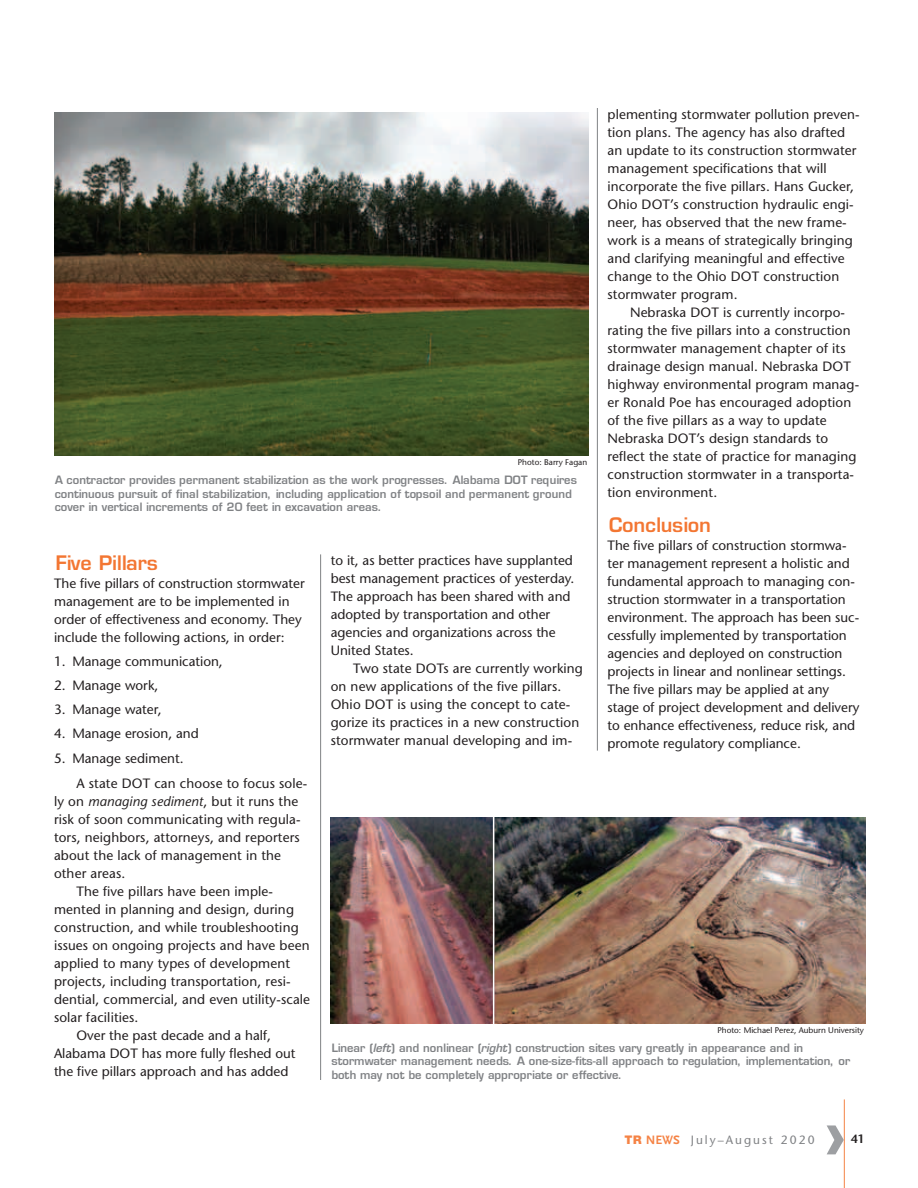
<style>
.page{position:relative;width:918px;height:1188px;background:#fff}
.page>*{position:absolute;margin:0;border:0;box-sizing:border-box;transform-origin:0 0}
.t1{font:700 70.5px "Frutiger";color:#9d9fa2}
.t2{font:600 19.5px "Eurostile";color:#f37632}
.t3{font:13.5px/18px "Stone Sans";letter-spacing:.01em;color:#231f20}
.t4{font:12px "Stone Sans";letter-spacing:.17em;color:#808285}
.t5{font:600 12px "Stone Sans";color:#231f20}
.t6{font:600 11.25px/13.5px "Eurostile";color:#808285}
.t7{font:8.25px "Stone Sans";color:#231f20}
.s1{font-style:italic}
.s2{font-family:"Nimbus San Nov D Blac";font-size:12.75px;color:#f58345}
.s3{font-family:"Scala Sans";font-weight:700;font-size:12.75px;color:#f58345}
</style>
<div class="page">
<hr style="left:844px;top:1099px;width:1px;height:89px;background:#f58345">
<hr style="left:597px;top:108px;width:1px;height:643px;background:#808285">
<hr style="left:320px;top:554px;width:1px;height:526px;background:#808285">
<img style="left:54px;top:112px;width:534px;height:344px">
<img style="left:331px;top:817px;width:534px;height:206px">
<hr style="left:493px;top:814px;width:1px;height:212px;background:#fff">
<p class="t3" style="left:608px;top:106px;width:254px">plementing stormwater pollution preven&shy;tion plans. The agency has also drafted an update to its construction stormwater management specifications that will incorporate the five pillars. Hans Gucker, Ohio DOT’s construction hydraulic engi&shy;neer, has observed that the new frame&shy;work is a means of strategically bringing and clarifying meaningful and effective change to the Ohio DOT construction stormwater program.</p>
<p class="t3" style="left:608px;top:304px;width:253px;text-indent:23px">Nebraska DOT is currently incorpo&shy;rating the five pillars into a construction stormwater management chapter of its drainage design manual. Nebraska DOT highway environmental program manag&shy;er Ronald Poe has encouraged adoption of the five pillars as a way to update Nebraska DOT’s design standards to reflect the state of practice for managing construction stormwater in a transporta&shy;tion environment.</p>
<h2 class="t2" style="left:608px;top:516px;width:104px">Conclusion</h2>
<p class="t3" style="left:608px;top:538px;width:254px">The five pillars of construction stormwa&shy;ter management represent a holistic and fundamental approach to managing con&shy;struction stormwater in a transportation environment. The approach has been suc&shy;cessfully implemented by transportation agencies and deployed on construction projects in linear and nonlinear settings.<br>The five pillars may be applied at any stage of project development and delivery to enhance effectiveness, reduce risk, and promote regulatory compliance.</p>
<p class="t7" style="left:518px;top:459px;width:71px">Photo: Barry Fagan</p>
<p class="t6" style="left:54px;top:474px;width:524px">A contractor provides permanent stabilization as the work progresses. Alabama DOT requires continuous pursuit of final stabilization, including application of topsoil and permanent ground cover in vertical increments of 20 feet in excavation areas.</p>
<p class="t3" style="left:331px;top:553px;width:245px">to it, as better practices have supplanted best management practices of yesterday.<br>The approach has been shared with and adopted by transportation and other agencies and organizations across the United States.</p>
<p class="t3" style="left:331px;top:661px;width:254px;text-indent:23px">Two state DOTs are currently working on new applications of the five pillars.<br>Ohio DOT is using the concept to cate&shy;gorize its practices in a new construction stormwater manual developing and im-</p>
<h2 class="t2" style="left:54px;top:554px;width:104px">Five Pillars</h2>
<p class="t3" style="left:54px;top:576px;width:252px">The five pillars of construction stormwater management are to be implemented in order of effectiveness and economy. They include the following actions, in order:</p>
<p class="t3" style="left:54px;top:654px;width:170px">1. Manage communication,</p>
<p class="t3" style="left:54px;top:678px;width:106px">2. Manage work,</p>
<p class="t3" style="left:54px;top:702px;width:109px">3. Manage water,</p>
<p class="t3" style="left:54px;top:726px;width:146px">4. Manage erosion, and</p>
<p class="t3" style="left:77px;top:747px;width:232px;line-height:24.8px;text-indent:-23px">5. Manage sediment.<br>A state DOT can choose to focus sole-</p>
<p class="t3" style="left:54px;top:793px;width:246px">ly on <span class="s1">managing sediment</span>, but it runs the</p>
<p class="t3" style="left:54px;top:811px;width:248px">risk of soon communicating with regula-</p>
<p class="t3" style="left:54px;top:829px;width:247px">tors, neighbors, attorneys, and reporters</p>
<p class="t3" style="left:54px;top:847px;width:229px">about the lack of management in the</p>
<p class="t3" style="left:54px;top:865px;width:73px">other areas.</p>
<p class="t3" style="left:77px;top:883px;width:198px">The five pillars have been imple-</p>
<p class="t3" style="left:54px;top:901px;width:242px">mented in planning and design, during</p>
<p class="t3" style="left:54px;top:919px;width:246px">construction, and while troubleshooting</p>
<p class="t3" style="left:54px;top:937px;width:257px">issues on ongoing projects and have been</p>
<p class="t3" style="left:54px;top:955px;width:238px">applied to many types of development</p>
<p class="t3" style="left:54px;top:973px;width:238px">projects, including transportation, resi-</p>
<p class="t3" style="left:54px;top:991px;width:258px">dential, commercial, and even utility-scale</p>
<p class="t3" style="left:54px;top:1009px;width:86px">solar facilities.</p>
<p class="t3" style="left:77px;top:1027px;width:196px">Over the past decade and a half,</p>
<p class="t3" style="left:54px;top:1045px;width:243px">Alabama DOT has more fully fleshed out</p>
<p class="t3" style="left:54px;top:1063px;width:236px">the five pillars approach and has added</p>
<p class="t7" style="left:717px;top:1027px;width:148px">Photo: Michael Perez, Auburn University</p>
<p class="t6" style="left:331px;top:1041px;width:520px">Linear (<span class="s1">left</span>) and nonlinear (<span class="s1">right</span>) construction sites vary greatly in appearance and in stormwater management needs. A one-size-fits-all approach to regulation, implementation, or both may not be completely appropriate or effective.</p>
<h1 class="t1" style="left:824px;top:1106px;width:25px">›</h1>
<p class="t4" style="left:625px;top:1135px;width:191px"><span class="s2">TR</span> <span class="s3">NEWS</span> July–August 2020</p>
<p class="t5" style="left:851px;top:1134px;width:15px">41</p>
</div>
